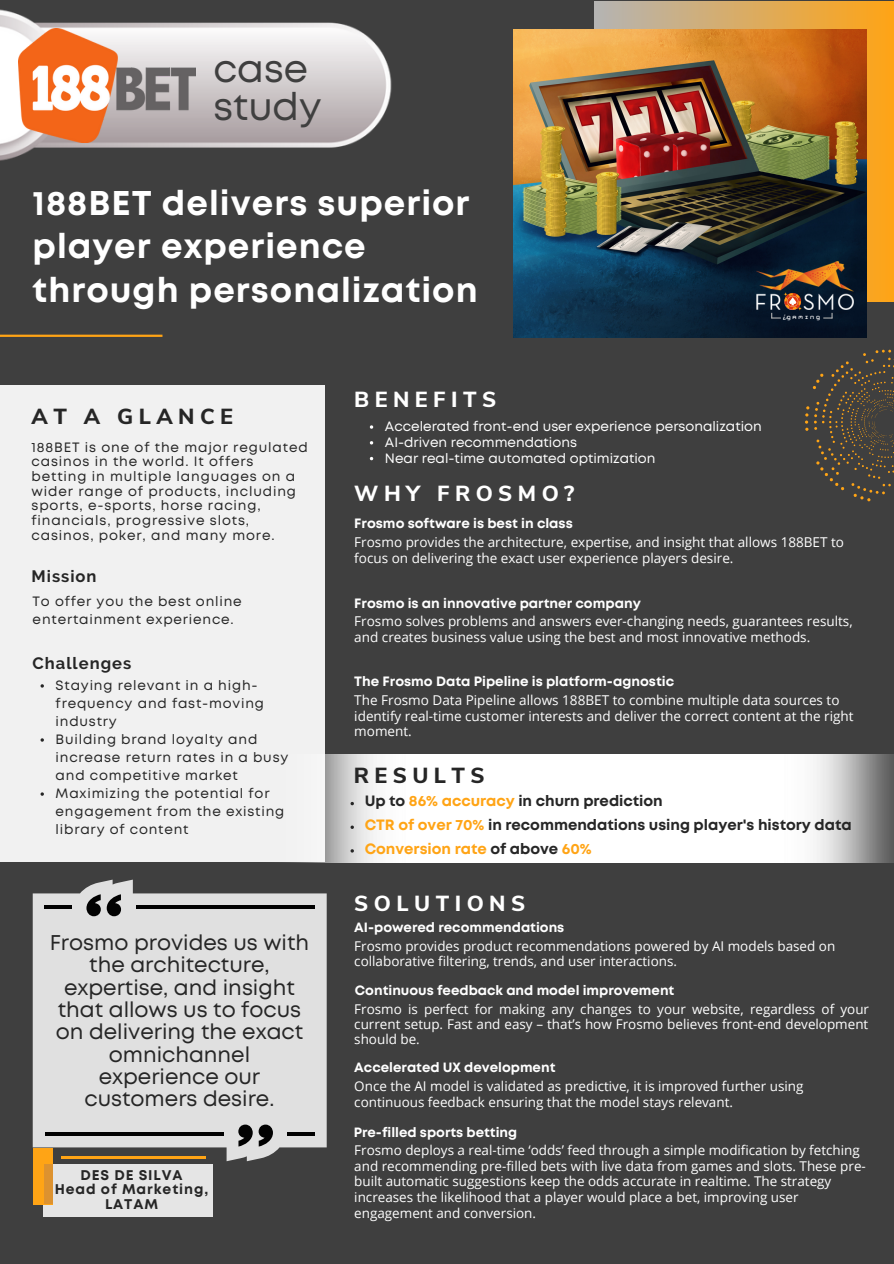
<style>
.page{position:relative;width:894px;height:1264px;background:#fff}
.page>*{position:absolute;margin:0;border:0;box-sizing:border-box;transform-origin:0 0}
.t1{font:38.4px/38.2px "Mont";color:#3f3f3f}
.t2{font:700 34.35px/43.3px "Mont";letter-spacing:.03em;color:#fff}
.t3{font:800 21.75px "Nunito Sans";letter-spacing:.25em;color:#fff}
.t4{font:800 21.75px "Nunito Sans";letter-spacing:.25em;color:#262626}
.t5{font:21.3px/22.4px "Mont";color:#262626;text-align:center}
.t6{font:700 16.5px "Raleway";letter-spacing:.06em;color:#262626}
.t7{font:700 15px/23.7px "Mont";color:#262626}
.t8{font:700 14.1px/14.2px "Mont";letter-spacing:.065em;color:#262626;text-align:center}
.t9{font:13.5px/15.8px "Open Sans";color:#fff}
.t10{font:13.5px/18px "Mont";letter-spacing:.06em;color:#262626}
.t11{font:700 13.5px "Mont";color:#fff}
.t12{font:13.5px/15.8px "Mont";color:#fff}
.t13{font:12.3px "Mistrully";color:#fff}
.t14{font:5.4px "Academy";letter-spacing:.365em;color:#fff}
.s1{color:#ffa415}
</style>
<div class="page">
<div style="left:0;top:0;width:893px;height:1263px;background:#3f3f3f"></div>
<hr style="left:0;top:334px;width:162px;height:3px;background:#ffa415">
<svg style="left:594px;top:1px;width:299px;height:300px;background:#dd9f41"></svg>
<img style="left:513px;top:30px;width:352px;height:307px">
<svg style="left:823px;top:313px;width:9px;height:5px"></svg>
<img style="left:756px;top:262px;width:97px;height:47px">
<svg style="left:771px;top:292px;width:30px;height:26px"></svg>
<svg style="left:33px;top:879px;width:293px;height:282px;background:#d2d2d2"></svg>
<svg style="left:107px;top:894px;width:14px;height:22px"></svg>
<svg style="left:86px;top:894px;width:15px;height:22px"></svg>
<hr style="left:45px;top:905px;width:27px;height:4px;background:#020202">
<hr style="left:136px;top:905px;width:179px;height:4px;background:#020202">
<svg style="left:238px;top:1124px;width:35px;height:22px"></svg>
<svg style="left:288px;top:1131px;width:27px;height:4px"></svg>
<svg style="left:45px;top:1131px;width:178px;height:4px"></svg>
<div style="left:44px;top:1164px;width:169px;height:52px;background:#e5e5e5"></div>
<div style="left:33px;top:1147px;width:19px;height:57px;background:#ffa415"></div>
<hr style="left:61px;top:1155px;width:144px;height:3px;background:#ffa415">
<div style="left:44px;top:1164px;width:8px;height:40px;background:#dd922f"></div>
<div style="left:0;top:385px;width:324px;height:477px;background:#f1f1f1"></div>
<svg style="left:805px;top:349px;width:88px;height:152px"></svg>
<img style="left:0;top:9px;width:392px;height:152px">
<img style="left:18px;top:28px;width:177px;height:114px">
<img style="left:324px;top:754px;width:569px;height:108px">
<svg style="left:350px;top:802px;width:4px;height:3px"></svg>
<svg style="left:350px;top:825px;width:4px;height:4px"></svg>
<svg style="left:350px;top:849px;width:4px;height:3px"></svg>
<svg style="left:370px;top:425px;width:3px;height:4px"></svg>
<h1 class="t1" style="left:213px;top:52px;width:110px">case study</h1>
<h2 class="t2" style="left:33px;top:184px;width:446px">188BET delivers superior player experience through personalization</h2>
<p class="t13" style="left:783px;top:306px;width:5px">i</p>
<p class="t14" style="left:786px;top:315px;width:35px">GAMING</p>
<h3 class="t4" style="left:32px;top:402px;width:203px">AT A GLANCE</h3>
<p class="t10" style="left:32px;top:440px;width:277px;line-height:14.7px">188BET is one of the major regulated casinos in the world. It offers betting in multiple languages on a wider range of products, including sports, e-sports, horse racing, financials, progressive slots, casinos, poker, and many more.</p>
<p class="t6" style="left:32px;top:566px;width:67px">Mission</p>
<p class="t10" style="left:33px;top:593px;width:210px">To offer you the best online entertainment experience.</p>
<p class="t6" style="left:33px;top:653px;width:100px">Challenges</p>
<p class="t10" style="left:56px;top:677px;width:234px">Staying relevant in a high&shy;frequency and fast-moving industry<br>Building brand loyalty and increase return rates in a busy and competitive market<br>Maximizing the potential for engagement from the existing library of content</p>
<h3 class="t5" style="left:50px;top:932px;width:261px">Frosmo provides us with the architecture, expertise, and insight that allows us to focus on delivering the exact omnichannel experience our customers desire.</h3>
<p class="t8" style="left:55px;top:1169px;width:155px">DES DE SILVA<br>Head of Marketing,<br>LATAM</p>
<h3 class="t3" style="left:354px;top:385px;width:143px">BENEFITS</h3>
<p class="t12" style="left:385px;top:419px;width:378px">Accelerated front-end user experience personalization<br>AI-driven recommendations<br>Near real-time automated optimization</p>
<h3 class="t3" style="left:354px;top:479px;width:222px">WHY FROSMO?</h3>
<p class="t9" style="left:354px;top:533px;width:491px">Frosmo provides the architecture, expertise, and insight that allows 188BET to focus on delivering the exact user experience players desire.</p>
<p class="t11" style="left:354px;top:518px;width:220px">Frosmo software is best in class</p>
<p class="t11" style="left:354px;top:597px;width:288px">Frosmo is an innovative partner company</p>
<p class="t9" style="left:354px;top:612px;width:499px">Frosmo solves problems and answers ever-changing needs, guarantees results, and creates business value using the best and most innovative methods.</p>
<p class="t11" style="left:354px;top:676px;width:321px">The Frosmo Data Pipeline is platform-agnostic</p>
<p class="t9" style="left:354px;top:691px;width:500px">The Frosmo Data Pipeline allows 188BET to combine multiple data sources to identify real-time customer interests and deliver the correct content at the right moment.</p>
<h3 class="t4" style="left:353px;top:761px;width:133px">RESULTS</h3>
<p class="t7" style="left:364px;top:790px;width:488px">Up to <span class="s1">86% accuracy</span> in churn prediction<br><span class="s1">CTR of over 70%</span> in recommendations using player's history data<br><span class="s1">Conversion rate</span> of above <span class="s1">60%</span></p>
<h3 class="t3" style="left:354px;top:889px;width:172px">SOLUTIONS</h3>
<p class="t9" style="left:354px;top:937px;width:482px">Frosmo provides product recommendations powered by AI models based on collaborative filtering, trends, and user interactions.</p>
<p class="t9" style="left:354px;top:1001px;width:516px;line-height:14.5px;text-align:justify">Frosmo is perfect for making any changes to your website, regardless of your current setup. Fast and easy – that’s how Frosmo believes front-end development should be.</p>
<p class="t11" style="left:354px;top:922px;width:211px">AI-powered recommendations</p>
<p class="t11" style="left:355px;top:985px;width:321px">Continuous feedback and model improvement</p>
<p class="t11" style="left:354px;top:1062px;width:203px">Accelerated UX development</p>
<p class="t9" style="left:354px;top:1077px;width:450px">Once the AI model is validated as predictive, it is improved further using continuous feedback ensuring that the model stays relevant.</p>
<p class="t11" style="left:353px;top:1127px;width:165px">Pre-filled sports betting</p>
<p class="t9" style="left:354px;top:1141px;width:513px">Frosmo deploys a real-time ‘odds’ feed through a simple modification by fetching and recommending pre-filled bets with live data from games and slots. These pre&shy;built automatic suggestions keep the odds accurate in realtime. The strategy increases the likelihood that a player would place a bet, improving user engagement and conversion.</p>
</div>
